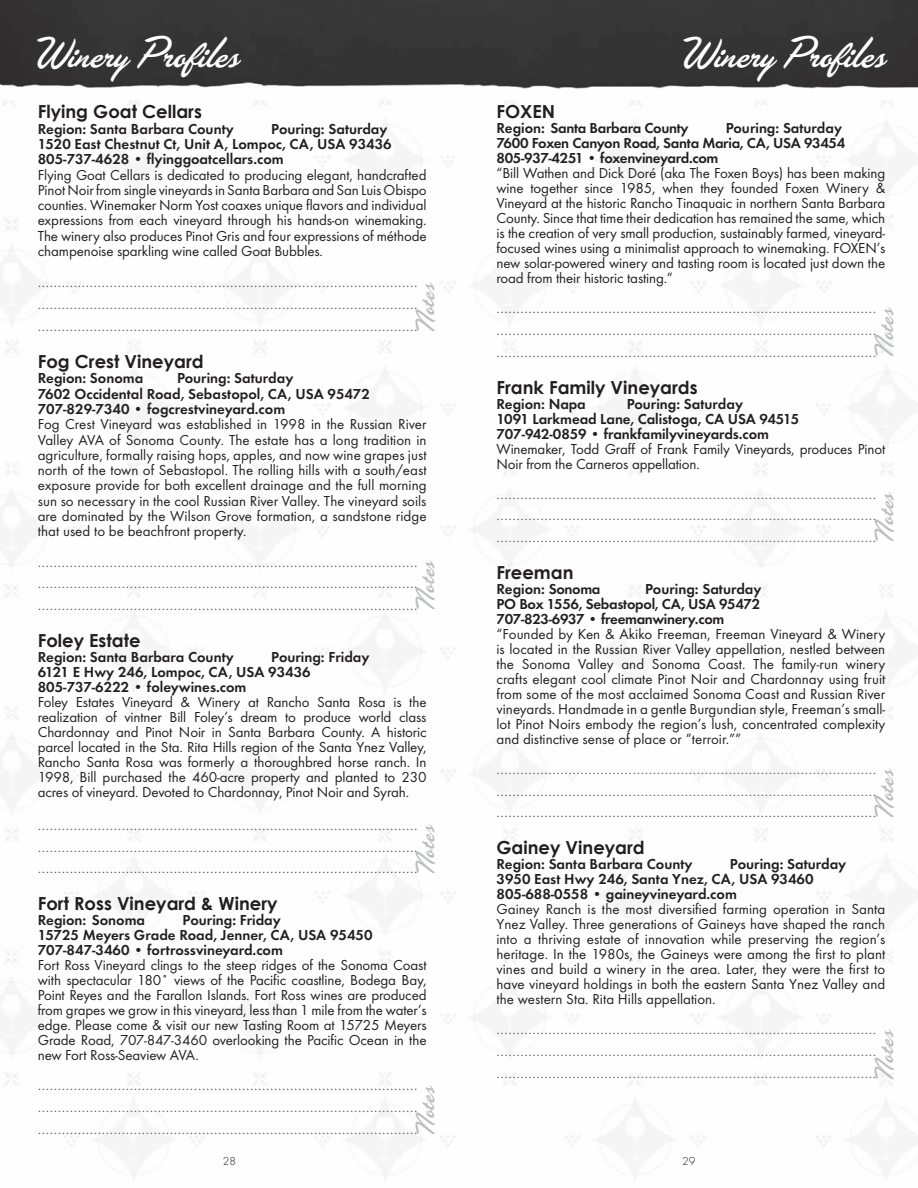
<style>
.page{position:relative;width:918px;height:1188px;background:#fff}
.page>*{position:absolute;margin:0;border:0;box-sizing:border-box;transform-origin:0 0}
.t1{font:45px "Las Vegas OT Fabulous";color:#fff}
.t2{font:27.45px "Las Vegas Fabulous";color:#bcbdc0}
.t3{font:700 18px "Century Gothic";color:#231f20}
.t4{font:15px/15px "Futura T";letter-spacing:-.01em;color:#231f20;text-align:justify}
.t5{font:15px/21.8px "Futura T";color:#636366;text-align:justify}
.t6{font:600 15px/15px "Futura T";color:#231f20}
.t7{font:600 15px/15px "Futura T";letter-spacing:-.02em;color:#231f20}
.t8{font:300 12px "Futura T";color:#231f20}
</style>
<div class="page">
<div style="left:476px;top:0;width:442px;height:89px;background:#353435"></div>
<div style="left:0;top:0;width:476px;height:88px;background:#353435"></div>
<h1 class="t1" style="left:36px;top:28px;width:202px">Winery Profiles</h1>
<p class="t3" style="left:38px;top:100px;width:166px">Flying Goat Cellars</p>
<p class="t6" style="left:38px;top:121px;width:197px">Region: Santa Barbara County</p>
<p class="t6" style="left:38px;top:121px;width:355px;text-indent:233px">Pouring: Saturday<br>1520 East Chestnut Ct, Unit A, Lompoc, CA, USA 93436<br>805-737-4628 • flyinggoatcellars.com</p>
<p class="t4" style="left:38px;top:167px;width:390px">Flying Goat Cellars is dedicated to producing elegant, handcrafted Pinot Noir from single vineyards in Santa Barbara and San Luis Obispo counties. Winemaker Norm Yost coaxes unique flavors and individual expressions from each vineyard through his hands-on winemaking.<br>The winery also produces Pinot Gris and four expressions of méthode champenoise sparkling wine called Goat Bubbles.</p>
<p class="t5" style="left:38px;top:270px;width:381px">............................................................................................... ............................................................................................... ...............................................................................................</p>
<p class="t3" style="left:38px;top:350px;width:167px">Fog Crest Vineyard</p>
<p class="t6" style="left:38px;top:371px;width:107px">Region: Sonoma</p>
<h2 class="t2" style="left:411px;top:332px;width:51px;rotate:-90deg">Notes</h2>
<p class="t6" style="left:38px;top:371px;width:334px;text-indent:139px">Pouring: Saturday<br>7602 Occidental Road, Sebastopol, CA, USA 95472<br>707-829-7340 • fogcrestvineyard.com</p>
<p class="t4" style="left:38px;top:417px;width:390px">Fog Crest Vineyard was established in 1998 in the Russian River Valley AVA of Sonoma County. The estate has a long tradition in agriculture, formally raising hops, apples, and now wine grapes just north of the town of Sebastopol. The rolling hills with a south/east exposure provide for both excellent drainage and the full morning sun so necessary in the cool Russian River Valley. The vineyard soils are dominated by the Wilson Grove formation, a sandstone ridge that used to be beachfront property.</p>
<p class="t5" style="left:38px;top:551px;width:381px">............................................................................................... ............................................................................................... ...............................................................................................</p>
<p class="t3" style="left:38px;top:629px;width:104px">Foley Estate</p>
<p class="t6" style="left:38px;top:649px;width:197px">Region: Santa Barbara County</p>
<h2 class="t2" style="left:411px;top:610px;width:51px;rotate:-90deg">Notes</h2>
<p class="t6" style="left:38px;top:649px;width:333px;text-indent:233px">Pouring: Friday<br>6121 E Hwy 246, Lompoc, CA, USA 93436<br>805-737-6222 • foleywines.com</p>
<p class="t4" style="left:38px;top:694px;width:390px">Foley Estates Vineyard &amp; Winery at Rancho Santa Rosa is the realization of vintner Bill Foley’s dream to produce world class Chardonnay and Pinot Noir in Santa Barbara County. A historic parcel located in the Sta. Rita Hills region of the Santa Ynez Valley, Rancho Santa Rosa was formerly a thoroughbred horse ranch. In 1998, Bill purchased the 460-acre property and planted to 230 acres of vineyard. Devoted to Chardonnay, Pinot Noir and Syrah.</p>
<p class="t5" style="left:38px;top:814px;width:381px">............................................................................................... ............................................................................................... ...............................................................................................</p>
<p class="t3" style="left:38px;top:892px;width:241px">Fort Ross Vineyard &amp; Winery</p>
<p class="t6" style="left:38px;top:912px;width:109px">Region: Sonoma</p>
<h2 class="t2" style="left:411px;top:874px;width:51px;rotate:-90deg">Notes</h2>
<p class="t6" style="left:38px;top:912px;width:336px;text-indent:145px">Pouring: Friday<br>15725 Meyers Grade Road, Jenner, CA, USA 95450<br>707-847-3460 • fortrossvineyard.com</p>
<p class="t4" style="left:38px;top:958px;width:390px">Fort Ross Vineyard clings to the steep ridges of the Sonoma Coast with spectacular 180˚ views of the Pacific coastline, Bodega Bay, Point Reyes and the Farallon Islands. Fort Ross wines are produced from grapes we grow in this vineyard, less than 1 mile from the water’s edge. Please come &amp; visit our new Tasting Room at 15725 Meyers Grade Road, 707-847-3460 overlooking the Pacific Ocean in the new Fort Ross-Seaview AVA.</p>
<p class="t5" style="left:38px;top:1074px;width:381px">............................................................................................... ............................................................................................... ...............................................................................................</p>
<h2 class="t2" style="left:411px;top:1135px;width:51px;rotate:-90deg">Notes</h2>
<p class="t8" style="left:223px;top:1154px;width:15px">28</p>
<h1 class="t1" style="left:683px;top:28px;width:202px">Winery Profiles</h1>
<p class="t3" style="left:496px;top:100px;width:60px">FOXEN</p>
<p class="t7" style="left:496px;top:121px;width:194px">Region: Santa Barbara County</p>
<p class="t7" style="left:496px;top:121px;width:350px;text-indent:229px">Pouring: Saturday<br>7600 Foxen Canyon Road, Santa Maria, CA, USA 93454<br>805-937-4251 • foxenvineyard.com</p>
<p class="t4" style="left:496px;top:166px;width:390px">“Bill Wathen and Dick Doré (aka The Foxen Boys) has been making wine together since 1985, when they founded Foxen Winery &amp; Vineyard at the historic Rancho Tinaquaic in northern Santa Barbara County. Since that time their dedication has remained the same, which is the creation of very small production, sustainably farmed, vineyard&shy;focused wines using a minimalist approach to winemaking. FOXEN’s new solar-powered winery and tasting room is located just down the road from their historic tasting.”</p>
<p class="t5" style="left:496px;top:297px;width:381px">............................................................................................... ............................................................................................... ...............................................................................................</p>
<p class="t3" style="left:496px;top:376px;width:203px">Frank Family Vineyards</p>
<p class="t6" style="left:496px;top:396px;width:91px">Region: Napa</p>
<h2 class="t2" style="left:870px;top:357px;width:51px;rotate:-90deg">Notes</h2>
<p class="t6" style="left:496px;top:396px;width:304px;text-indent:130px">Pouring: Saturday<br>1091 Larkmead Lane, Calistoga, CA USA 94515<br>707-942-0859 • frankfamilyvineyards.com</p>
<p class="t4" style="left:496px;top:441px;width:390px">Winemaker, Todd Graff of Frank Family Vineyards, produces Pinot<br>Noir from the Carneros appellation.</p>
<p class="t5" style="left:496px;top:483px;width:381px">............................................................................................... ............................................................................................... ...............................................................................................</p>
<p class="t3" style="left:496px;top:561px;width:79px">Freeman</p>
<p class="t6" style="left:496px;top:581px;width:105px">Region: Sonoma</p>
<h2 class="t2" style="left:870px;top:542px;width:51px;rotate:-90deg">Notes</h2>
<p class="t6" style="left:496px;top:581px;width:267px;text-align:justify;text-indent:149px">Pouring: Saturday PO Box 1556, Sebastopol, CA, USA 95472<br>707-823-6937 • freemanwinery.com</p>
<p class="t4" style="left:496px;top:626px;width:390px">“Founded by Ken &amp; Akiko Freeman, Freeman Vineyard &amp; Winery is located in the Russian River Valley appellation, nestled between the Sonoma Valley and Sonoma Coast. The family-run winery crafts elegant cool climate Pinot Noir and Chardonnay using fruit from some of the most acclaimed Sonoma Coast and Russian River vineyards. Handmade in a gentle Burgundian style, Freeman’s small&shy;lot Pinot Noirs embody the region’s lush, concentrated complexity and distinctive sense of place or ”terroir.””</p>
<p class="t5" style="left:496px;top:758px;width:381px">............................................................................................... ............................................................................................... ...............................................................................................</p>
<p class="t3" style="left:496px;top:836px;width:150px">Gainey Vineyard</p>
<p class="t6" style="left:496px;top:856px;width:197px">Region: Santa Barbara County</p>
<h2 class="t2" style="left:870px;top:818px;width:51px;rotate:-90deg">Notes</h2>
<p class="t6" style="left:496px;top:856px;width:351px;text-indent:233px">Pouring: Saturday<br>3950 East Hwy 246, Santa Ynez, CA, USA 93460<br>805-688-0558 • gaineyvineyard.com</p>
<p class="t4" style="left:496px;top:901px;width:390px">Gainey Ranch is the most diversified farming operation in Santa Ynez Valley. Three generations of Gaineys have shaped the ranch into a thriving estate of innovation while preserving the region’s heritage. In the 1980s, the Gaineys were among the first to plant vines and build a winery in the area. Later, they were the first to have vineyard holdings in both the eastern Santa Ynez Valley and the western Sta. Rita Hills appellation.</p>
<p class="t5" style="left:496px;top:1018px;width:381px">............................................................................................... ............................................................................................... ...............................................................................................</p>
<h2 class="t2" style="left:870px;top:1080px;width:51px;rotate:-90deg">Notes</h2>
<p class="t8" style="left:682px;top:1154px;width:15px">29</p>
</div>
